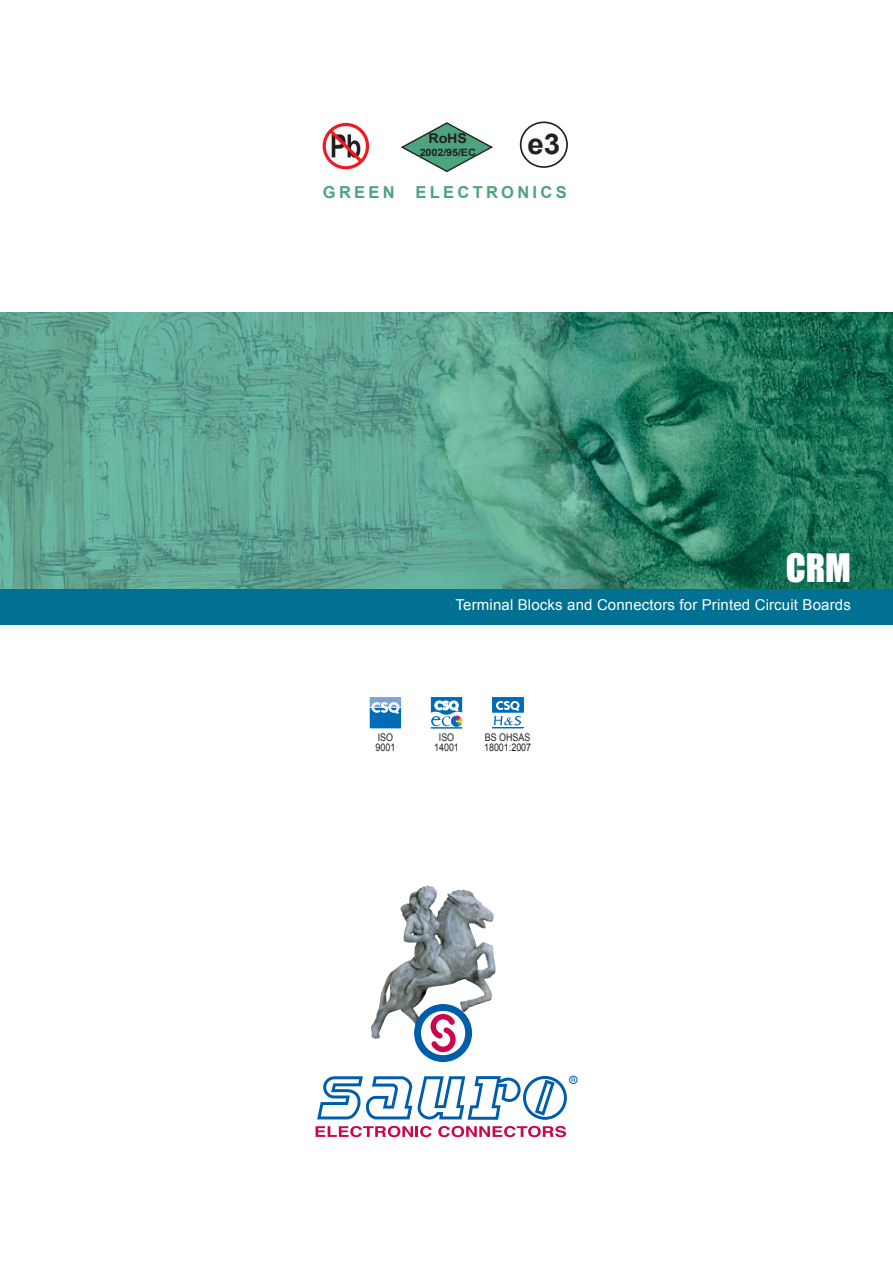
<style>
.page{position:relative;width:893px;height:1263px;background:#fff}
.page>*{position:absolute;margin:0;border:0;box-sizing:border-box;transform-origin:0 0}
.t1{font:36px "Impact";color:#fff}
.t2{font:700 28.5px "Arial";color:#231f20;scale:1.04 1}
.t3{font:700 16.5px "Arial";letter-spacing:.2em;color:#4da47f}
.t4{font:15px "Arial";letter-spacing:.01em;color:#fff}
.t5{font:700 13.35px "Arial";color:#231f20;scale:1.07 1}
.t6{font:10.5px/10.2px "Arial";color:#231f20;scale:.85 1}
.t7{font:700 10.2px "Arial";letter-spacing:-.015em;color:#231f20;scale:1.07 1}
</style>
<div class="page">
<div style="left:0;top:312px;width:893px;height:313px;background:#007192"></div>
<img style="left:0;top:312px;width:893px;height:277px">
<svg style="left:315px;top:1126px;width:117px;height:11px"></svg>
<svg style="left:438px;top:1126px;width:128px;height:11px"></svg>
<img style="left:428px;top:886px;width:67px;height:78px">
<div style="left:414px;top:1004px;width:58px;height:58px;background:#005daa;border-radius:50%"></div>
<div style="left:421px;top:1011px;width:44px;height:44px;background:#fff;border-radius:50%"></div>
<svg style="left:430px;top:1014px;width:26px;height:38px"></svg>
<svg style="left:317px;top:1076px;width:260px;height:44px"></svg>
<svg style="left:370px;top:697px;width:31px;height:31px"></svg>
<hr style="left:431px;top:727px;width:31px;height:1px;background:#006bb6">
<svg style="left:431px;top:697px;width:31px;height:30px"></svg>
<svg style="left:492px;top:712px;width:31px;height:14px"></svg>
<div style="left:492px;top:697px;width:31px;height:15px;background:#006bb6"></div>
<div style="left:492px;top:697px;width:31px;height:15px;border:1px solid #006bb6"></div>
<hr style="left:492px;top:727px;width:31px;height:1px;background:#006bb6">
<svg style="left:493px;top:701px;width:28px;height:24px"></svg>
<svg style="left:401px;top:122px;width:92px;height:51px"></svg>
<svg style="left:323px;top:123px;width:46px;height:46px"></svg>
<div style="left:520px;top:122px;width:48px;height:46px;border:2px solid #231f20;border-radius:50%"></div>
<p class="t5" style="left:429px;top:131px;width:37px">RoHS</p>
<p class="t7" style="left:420px;top:146px;width:54px">2002/95/EC</p>
<h2 class="t2" style="left:527px;top:128px;width:33px">e3</h2>
<p class="t3" style="left:323px;top:183px;width:73px">GREEN</p>
<p class="t3" style="left:415px;top:183px;width:153px">ELECTRONICS</p>
<h1 class="t1" style="left:786px;top:546px;width:67px">CRM</h1>
<p class="t4" style="left:456px;top:596px;width:397px">Terminal Blocks and Connectors for Printed Circuit Boards</p>
<p class="t6" style="left:375px;top:732px;width:25px">ISO<br>9001</p>
<p class="t6" style="left:434px;top:732px;width:31px;text-align:center">ISO<br>14001</p>
<p class="t6" style="left:484px;top:732px;width:57px">BS OHSAS<br>18001:2007</p>
</div>
